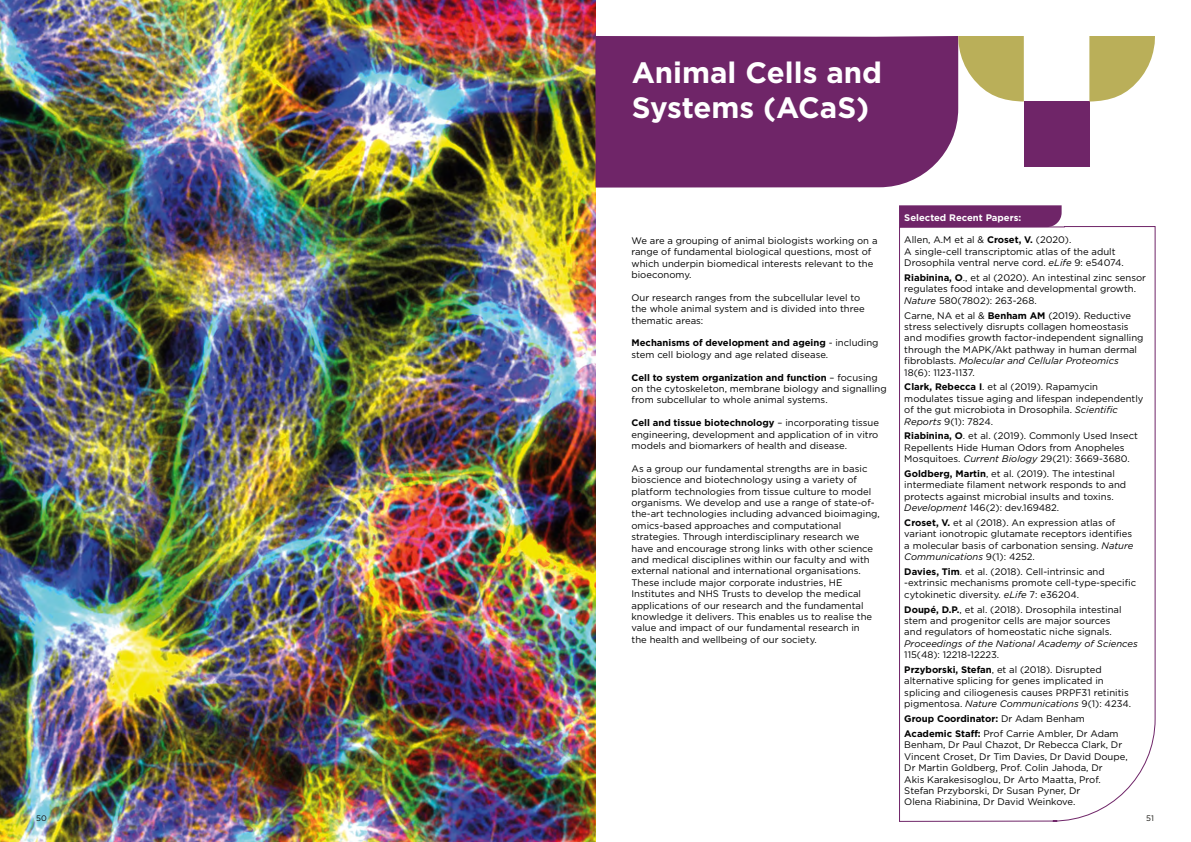
<style>
.page{position:relative;width:1191px;height:842px;background:#fff}
.page>*{position:absolute;margin:0;border:0;box-sizing:border-box;transform-origin:0 0}
.t1{font:700 29.5px/35.3px "Gotham";color:#fff}
.t2{font:9.5px/11.4px "Gotham";color:#000}
.t3{font:italic 9.5px "Gotham";color:#000}
.t4{font:700 9.5px "Gotham";color:#fff}
.t5{font:8px "Gotham";color:#12110c}
.s1{font-weight:700}
.s2{font-style:italic}
</style>
<div class="page">
<img style="left:0;top:0;width:595px;height:842px">
<div style="left:595px;top:36px;width:363px;height:152px;background:#6f2568"></div>
<div style="left:1023px;top:102px;width:66px;height:65px;background:#6f2568"></div>
<svg style="left:1089px;top:36px;width:66px;height:66px"></svg>
<svg style="left:957px;top:36px;width:66px;height:66px"></svg>
<svg style="left:899px;top:226px;width:257px;height:596px"></svg>
<div style="left:899px;top:205px;width:162px;height:22px;background:#6f2568"></div>
<h1 class="t1" style="left:631px;top:54px;width:252px">Animal Cells and<br>Systems (ACaS)</h1>
<p class="t2" style="left:631px;top:235px;width:247px">We are a grouping of animal biologists working on a range of fundamental biological questions, most of which underpin biomedical interests relevant to the bioeconomy.</p>
<p class="t2" style="left:631px;top:292px;width:235px">Our research ranges from the subcellular level to the whole animal system and is divided into three thematic areas:</p>
<p class="t2" style="left:631px;top:337px;width:248px"><span class="s1">Mechanisms of development and ageing</span> - including stem cell biology and age related disease.</p>
<p class="t2" style="left:631px;top:371px;width:257px"><span class="s1">Cell to system organization and function</span> – focusing on the cytoskeleton, membrane biology and signalling from subcellular to whole animal systems.</p>
<p class="t2" style="left:631px;top:417px;width:249px;text-align:justify"><span class="s1">Cell and tissue biotechnology</span> – incorporating tissue engineering, development and application of in vitro models and biomarkers of health and disease.</p>
<p class="t2" style="left:631px;top:463px;width:250px">As a group our fundamental strengths are in basic bioscience and biotechnology using a variety of platform technologies from tissue culture to model organisms. We develop and use a range of state-of&shy;the-art technologies including advanced bioimaging, omics-based approaches and computational strategies. Through interdisciplinary research we have and encourage strong links with other science and medical disciplines within our faculty and with external national and international organisations.<br>These include major corporate industries, HE Institutes and NHS Trusts to develop the medical applications of our research and the fundamental knowledge it delivers. This enables us to realise the value and impact of our fundamental research in<br>the health and wellbeing of our society.</p>
<p class="t4" style="left:904px;top:211px;width:118px">Selected Recent Papers:</p>
<p class="t2" style="left:904px;top:234px;width:221px">Allen, A.M et al &amp; <span class="s1">Croset, V.</span> (2020).<br>A single-cell transcriptomic atlas of the adult<br>Drosophila ventral nerve cord. <span class="s2">eLife</span> 9: e54074.</p>
<p class="t2" style="left:904px;top:272px;width:243px"><span class="s1">Riabinina, O</span>., et al (2020). An intestinal zinc sensor regulates food intake and developmental growth.<br><span class="s2">Nature</span> 580(7802): 263-268.</p>
<p class="t2" style="left:904px;top:309px;width:241px">Carne, NA et al &amp; <span class="s1">Benham AM</span> (2019). Reductive stress selectively disrupts collagen homeostasis and modifies growth factor-independent signalling through the MAPK/Akt pathway in human dermal fibroblasts. <span class="s2">Molecular and Cellular Proteomics </span>18(6): 1123-1137.</p>
<p class="t2" style="left:904px;top:381px;width:241px"><span class="s1">Clark, Rebecca I</span>. et al (2019). Rapamycin modulates tissue aging and lifespan independently of the gut microbiota in Drosophila. <span class="s2">Scientific Reports</span> 9(1): 7824.</p>
<p class="t2" style="left:904px;top:430px;width:235px"><span class="s1">Riabinina, O</span>. et al. (2019). Commonly Used Insect<br>Repellents Hide Human Odors from Anopheles<br>Mosquitoes. <span class="s2">Current Biology</span> 29(21): 3669-3680.</p>
<p class="t2" style="left:904px;top:468px;width:223px"><span class="s1">Goldberg, Martin</span>, et al. (2019). The intestinal intermediate filament network responds to and protects against microbial insults and toxins.<br><span class="s2">Development</span> 146(2): dev.169482.</p>
<p class="t2" style="left:904px;top:517px;width:231px"><span class="s1">Croset, V.</span> et al (2018). An expression atlas of variant ionotropic glutamate receptors identifies a molecular basis of carbonation sensing. <span class="s2">Nature Communications</span> 9(1): 4252.</p>
<p class="t2" style="left:904px;top:566px;width:233px"><span class="s1">Davies, Tim</span>. et al. (2018). Cell-intrinsic and -extrinsic mechanisms promote cell-type-specific cytokinetic diversity. <span class="s2">eLife</span> 7: e36204.</p>
<p class="t2" style="left:904px;top:603px;width:219px"><span class="s1">Doupé, D.P.</span>, et al. (2018). Drosophila intestinal stem and progenitor cells are major sources and regulators of homeostatic niche signals.</p>
<p class="t3" style="left:904px;top:637px;width:235px">Proceedings of the National Academy of Sciences</p>
<p class="t2" style="left:904px;top:647px;width:199px;line-height:14.8px">115(48): 12218-12223.<br><span class="s1">Przyborski, Stefan</span>, et al (2018). Disrupted</p>
<p class="t2" style="left:904px;top:675px;width:228px">alternative splicing for genes implicated in splicing and ciliogenesis causes PRPF31 retinitis pigmentosa. <span class="s2">Nature Communications</span> 9(1): 4234.</p>
<p class="t2" style="left:904px;top:711px;width:216px;line-height:14.8px"><span class="s1">Group Coordinator:</span> Dr Adam Benham<br><span class="s1">Academic Staff:</span> Prof Carrie Ambler, Dr Adam</p>
<p class="t2" style="left:904px;top:739px;width:225px">Benham, Dr Paul Chazot, Dr Rebecca Clark, Dr Vincent Croset, Dr Tim Davies, Dr David Doupe, Dr Martin Goldberg, Prof. Colin Jahoda, Dr<br>Akis Karakesisoglou, Dr Arto Maatta, Prof.<br>Stefan Przyborski, Dr Susan Pyner, Dr<br>Olena Riabinina, Dr David Weinkove.</p>
<p class="t5" style="left:36px;top:813px;width:12px">50</p>
<p class="t5" style="left:1146px;top:813px;width:9px">51</p>
</div>
